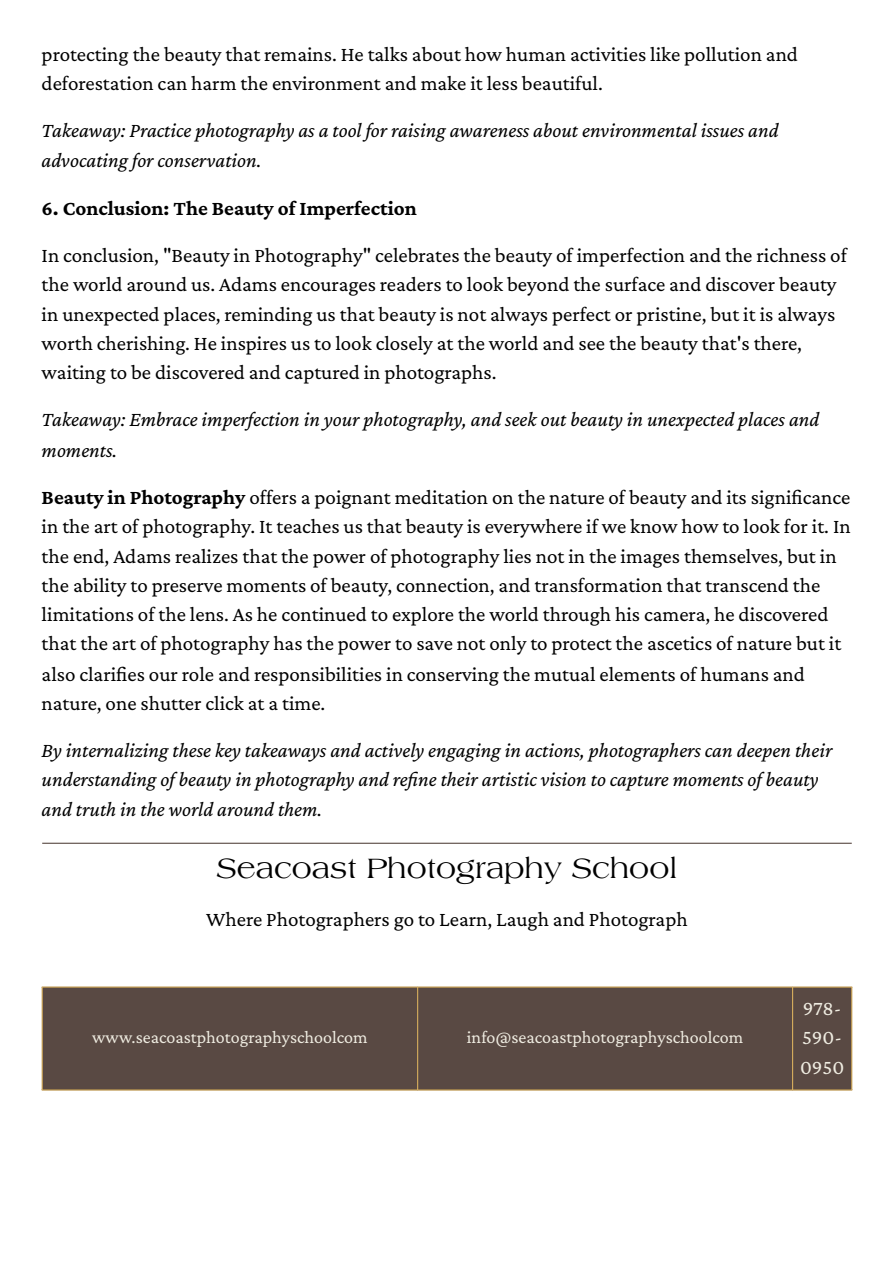
<style>
.page{position:relative;width:894px;height:1263px;background:#fff}
.page>*{position:absolute;margin:0;border:0;box-sizing:border-box;transform-origin:0 0}
.t1{font:30px "Laguna";color:#000}
.t2{font:21px/29.4px "Crimson Pro";color:#000}
.t3{font:italic 21px/29.2px "Crimson Pro";color:#000}
.t4{font:700 21px "Crimson Pro";color:#000}
.t5{font:21px/29.8px "Crimson Pro";letter-spacing:-.005em;color:#efece1}
.t6{font:18px "Crimson Pro";color:#efece1}
.s1{font-weight:700}
</style>
<div class="page">
<div style="left:43px;top:988px;width:808px;height:101px;background:#594943"></div>
<hr style="left:42px;top:988px;width:1px;height:101px;background:#d7ae5e">
<hr style="left:417px;top:988px;width:1px;height:101px;background:#d7ae5e">
<hr style="left:791px;top:988px;width:1px;height:101px;background:#d7ae5e">
<hr style="left:851px;top:988px;width:1px;height:101px;background:#d7ae5e">
<hr style="left:42px;top:986px;width:810px;height:2px;background:#d7ae5e">
<hr style="left:42px;top:1089px;width:810px;height:1px;background:#d7ae5e">
<hr style="left:42px;top:843px;width:809px;height:1px;background:#594943">
<p class="t2" style="left:42px;top:39px;width:757px">protecting the beauty that remains. He talks about how human activities like pollution and deforestation can harm the environment and make it less beautiful.</p>
<p class="t3" style="left:42px;top:115px;width:738px">Takeaway: Practice photography as a tool for raising awareness about environmental issues and advocating for conservation.</p>
<h1 class="t4" style="left:42px;top:196px;width:376px">6. Conclusion: The Beauty of Imperfection</h1>
<p class="t2" style="left:42px;top:240px;width:806px">In conclusion, "Beauty in Photography" celebrates the beauty of imperfection and the richness of the world around us. Adams encourages readers to look beyond the surface and discover beauty in unexpected places, reminding us that beauty is not always perfect or pristine, but it is always worth cherishing. He inspires us to look closely at the world and see the beauty that's there, waiting to be discovered and captured in photographs.</p>
<p class="t3" style="left:42px;top:404px;width:779px;line-height:30.3px">Takeaway: Embrace imperfection in your photography, and seek out beauty in unexpected places and moments.</p>
<h1 class="t2" style="left:42px;top:482px;width:810px"><span class="s1">Beauty in Photography</span> offers a poignant meditation on the nature of beauty and its significance in the art of photography. It teaches us that beauty is everywhere if we know how to look for it. In the end, Adams realizes that the power of photography lies not in the images themselves, but in the ability to preserve moments of beauty, connection, and transformation that transcend the limitations of the lens. As he continued to explore the world through his camera, he discovered that the art of photography has the power to save not only to protect the ascetics of nature but it also clarifies our role and responsibilities in conserving the mutual elements of humans and nature, one shutter click at a time.</h1>
<p class="t3" style="left:42px;top:735px;width:792px">By internalizing these key takeaways and actively engaging in actions, photographers can deepen their understanding of beauty in photography and refine their artistic vision to capture moments of beauty and truth in the world around them.</p>
<p class="t1" style="left:217px;top:856px;width:461px">Seacoast Photography School</p>
<p class="t2" style="left:206px;top:904px;width:482px">Where Photographers go to Learn, Laugh and Photograph</p>
<p class="t6" style="left:92px;top:1027px;width:277px">www.seacoastphotographyschoolcom</p>
<p class="t6" style="left:467px;top:1027px;width:278px">info@seacoastphotographyschoolcom</p>
<p class="t5" style="left:799px;top:993px;width:46px">978-<br>590-<br>0950</p>
</div>
